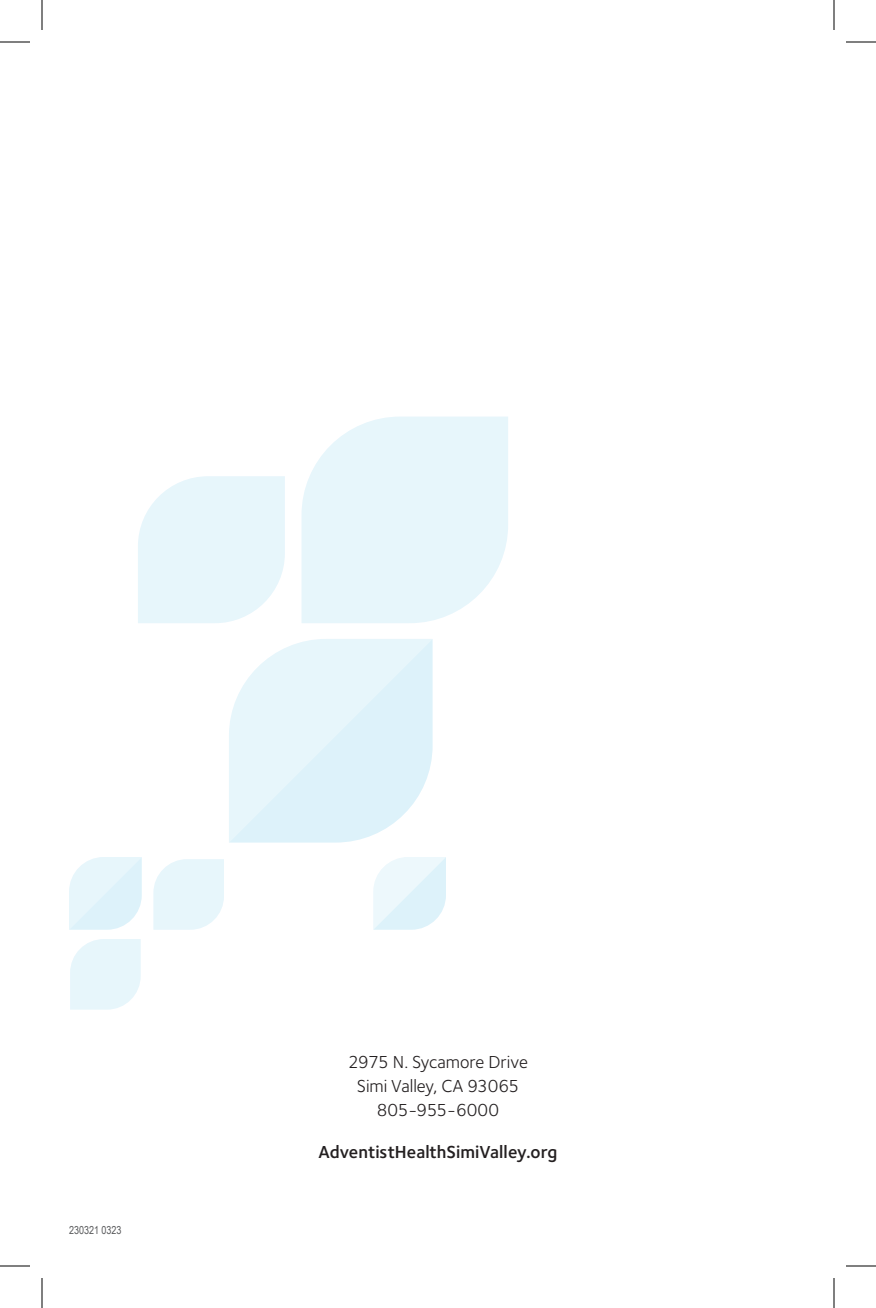
<style>
.page{position:relative;width:876px;height:1308px;background:#fff}
.page>*{position:absolute;margin:0;border:0;box-sizing:border-box;transform-origin:0 0}
.t1{font:18px/24px "Foundry Sterling";color:#231f20;text-align:center}
.t2{font:600 18px "Foundry Sterling";color:#231f20}
.t3{font:11px "Arial Narrow";color:#58595b}
</style>
<div class="page">
<svg style="left:229px;top:639px;width:204px;height:204px;background:#e4f5fa"></svg>
<svg style="left:138px;top:476px;width:147px;height:147px;background:#e9f6fb"></svg>
<svg style="left:153px;top:859px;width:71px;height:71px;background:#e9f6fb"></svg>
<svg style="left:70px;top:939px;width:71px;height:71px;background:#e9f6fb"></svg>
<svg style="left:69px;top:857px;width:73px;height:73px;background:#e5f5fa"></svg>
<svg style="left:373px;top:857px;width:73px;height:73px;background:#e7f6fb"></svg>
<svg style="left:301px;top:417px;width:207px;height:206px;background:#e9f6fb"></svg>
<hr style="left:0;top:42px;width:30px;height:1px;background:#000">
<hr style="left:846px;top:42px;width:30px;height:1px;background:#000">
<hr style="left:0;top:1266px;width:30px;height:1px;background:#000">
<hr style="left:846px;top:1266px;width:30px;height:1px;background:#000">
<hr style="left:42px;top:0;width:1px;height:30px;background:#000">
<hr style="left:42px;top:1278px;width:1px;height:30px;background:#000">
<hr style="left:834px;top:0;width:1px;height:30px;background:#000">
<hr style="left:834px;top:1278px;width:1px;height:30px;background:#000">
<p class="t3" style="left:69px;top:1222px;width:54px">230321 0323</p>
<p class="t1" style="left:348px;top:1050px;width:181px">2975 N. Sycamore Drive<br>Simi Valley, CA 93065<br>805-955-6000</p>
<p class="t2" style="left:319px;top:1141px;width:240px">AdventistHealthSimiValley.org</p>
</div>
